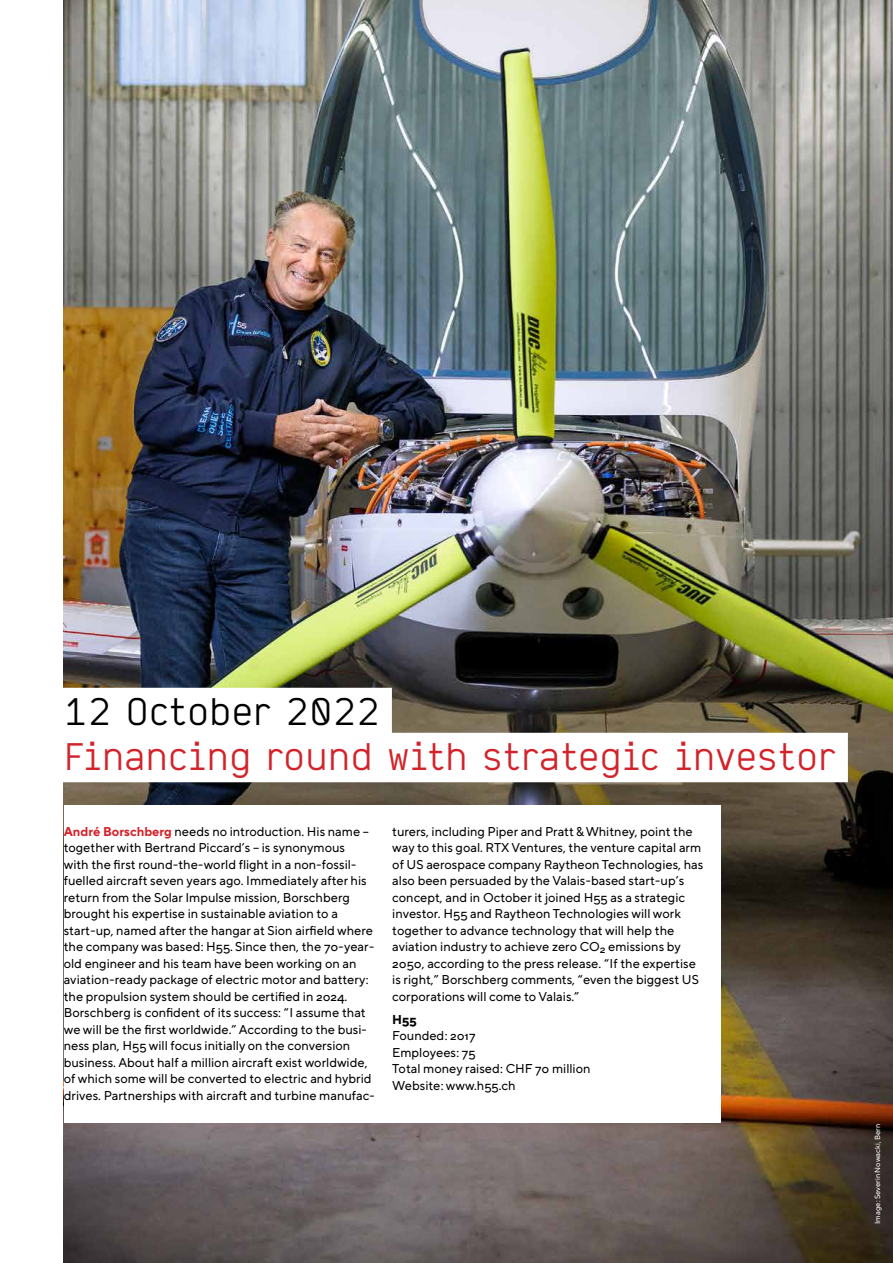
<style>
.page{position:relative;width:893px;height:1263px;background:#fff}
.page>*{position:absolute;margin:0;border:0;box-sizing:border-box;transform-origin:0 0}
.t1{font:37.5px "Deck VCR";letter-spacing:-.02em;color:#d2232a}
.t2{font:37.5px "Deck VCR";letter-spacing:-.02em;color:#000}
.t3{font:12.75px/16.5px "TT Norms Pro";color:#000}
.t4{font:700 12.75px "TT Norms Pro";color:#000}
.t5{font:7.5px "TT Norms Pro";color:#fff}
.s1{font-weight:700;color:#d2232a}
</style>
<div class="page">
<img style="left:64px;top:0;width:829px;height:1263px">
<div style="left:64px;top:805px;width:657px;height:318px;background:#fff"></div>
<div style="left:53px;top:688px;width:339px;height:49px;background:#fff"></div>
<div style="left:53px;top:733px;width:795px;height:49px;background:#fff"></div>
<h1 class="t2" style="left:64px;top:687px;width:318px">12 October 2022</h1>
<h1 class="t1" style="left:64px;top:732px;width:774px">Financing round with strategic investor</h1>
<p class="t3" style="left:64px;top:822px;width:312px"><span class="s1">André Borschberg</span> needs no introduction. His name – together with Bertrand Piccard’s – is synonymous<br>with the first round-the-world flight in a non-fossil&shy;fuelled aircraft seven years ago. Immediately after his return from the Solar Impulse mission, Borschberg brought his expertise in sustainable aviation to a start-up, named after the hangar at Sion airfield where the company was based: H55. Since then, the 70-year&shy;old engineer and his team have been working on an aviation-ready package of electric motor and battery: the propulsion system should be certified in 2024.<br>Borschberg is confident of its success: “I assume that we will be the first worldwide.” According to the busi&shy;ness plan, H55 will focus initially on the conversion business. About half a million aircraft exist worldwide, of which some will be converted to electric and hybrid drives. Partnerships with aircraft and turbine manufac-</p>
<p class="t3" style="left:392px;top:822px;width:313px">turers, including Piper and Pratt &amp;Whitney, point the way to this goal. RTXVentures, the venture capital arm of US aerospace company Raytheon Technologies, has also been persuaded by the Valais-based start-up’s concept, and in October it joined H55 as a strategic investor. H55 and Raytheon Technologies will work together to advance technology that will help the aviation industry to achieve zero CO<sub>2</sub> emissions by 2050, according to the press release. “If the expertise is right,” Borschberg comments, “even the biggest US corporations will come to Valais.”</p>
<p class="t4" style="left:392px;top:1010px;width:26px">H55</p>
<p class="t3" style="left:392px;top:1026px;width:200px">Founded: 2017<br>Employees: 75<br>Total money raised: CHF 70 million<br>Website: www.h55.ch</p>
<p class="t5" style="left:872px;top:1224px;width:102px;rotate:-90deg">Image: Severin Nowacki, Bern</p>
</div>
